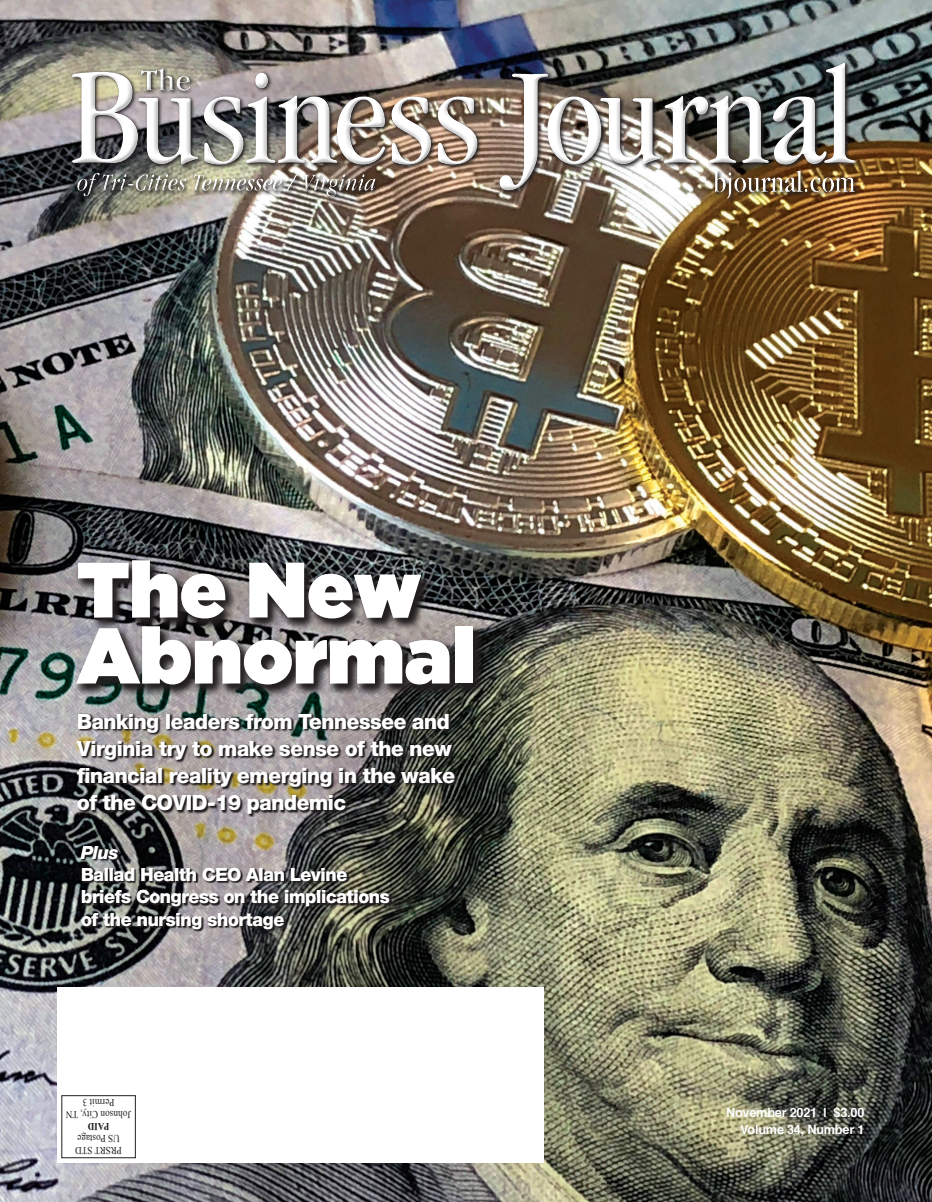
<style>
.page{position:relative;width:932px;height:1202px;background:#fff}
.page>*{position:absolute;margin:0;border:0;box-sizing:border-box;transform-origin:0 0}
.Sans_Sub_Head{font:78px "Gotham Ultra";color:#fff}
.Sans_Header{font:800 21px "Helvetica Neue";letter-spacing:-.02em;color:#fff}
.Sans_Header-2{font:800 18.15px/22.4px "Helvetica Neue";letter-spacing:-.02em;color:#fff}
.Sans_Header-3{font:italic 800 18.15px "Helvetica Neue";color:#fff}
.Sans_Header-4{font:700 12.75px "Helvetica";letter-spacing:-.02em;color:#fff}
.Sans_Sub_Head-2{font:10.5px/12px "Times New Roman";letter-spacing:.01em;color:#231f20;text-align:center;scale:.87 1}
.Sans_Sub_Head-3{font:700 10.5px "Times New Roman";color:#231f20;scale:.87 1}
</style>
<div class="page">
<img style="left:0;top:0;width:931px;height:1202px">
<div style="left:68px;top:60px;width:792px;height:144px;background:#231f20;opacity:.3"></div>
<div style="left:57px;top:987px;width:486px;height:175px;background:#fff"></div>
<div style="left:61px;top:1095px;width:75px;height:63px;border:1px solid #231f20"></div>
<img style="left:77px;top:713px;width:381px;height:103px">
<svg style="left:74px;top:558px;width:411px;height:139px;background:#474445"></svg>
<svg style="left:81px;top:845px;width:311px;height:86px;background:#54524f"></svg>
<p class="Sans_Sub_Head" style="left:77px;top:544px;width:345px">The New</p>
<p class="Sans_Sub_Head" style="left:77px;top:610px;width:399px">Abnormal</p>
<p class="Sans_Header" style="left:77px;top:708px;width:374px">Banking leaders from Tennessee and</p>
<p class="Sans_Header" style="left:77px;top:735px;width:376px">Virginia try to make sense of the new</p>
<p class="Sans_Header" style="left:77px;top:762px;width:379px">financial reality emerging in the wake</p>
<p class="Sans_Header" style="left:77px;top:789px;width:270px">of the COVID-19 pandemic</p>
<p class="Sans_Header-3" style="left:81px;top:841px;width:39px">Plus</p>
<p class="Sans_Header-2" style="left:81px;top:863px;width:310px">Ballad Health CEO Alan Levine briefs Congress on the implications of the nursing shortage</p>
<p class="Sans_Sub_Head-2" style="left:131px;top:1120px;width:77px;rotate:-180deg">Johnson City, TN<br>Permit 3</p>
<p class="Sans_Sub_Head-3" style="left:109px;top:1133px;width:26px;rotate:-180deg">PAID</p>
<p class="Sans_Sub_Head-2" style="left:120px;top:1144px;width:50px;rotate:-180deg">US Postage</p>
<p class="Sans_Sub_Head-2" style="left:122px;top:1156px;width:55px;rotate:-180deg">PRSRT STD</p>
<p class="Sans_Header-4" style="left:726px;top:1101px;width:140px">November 2021 | $3.00</p>
<p class="Sans_Header-4" style="left:740px;top:1119px;width:126px">Volume 34, Number 1</p>
</div>
